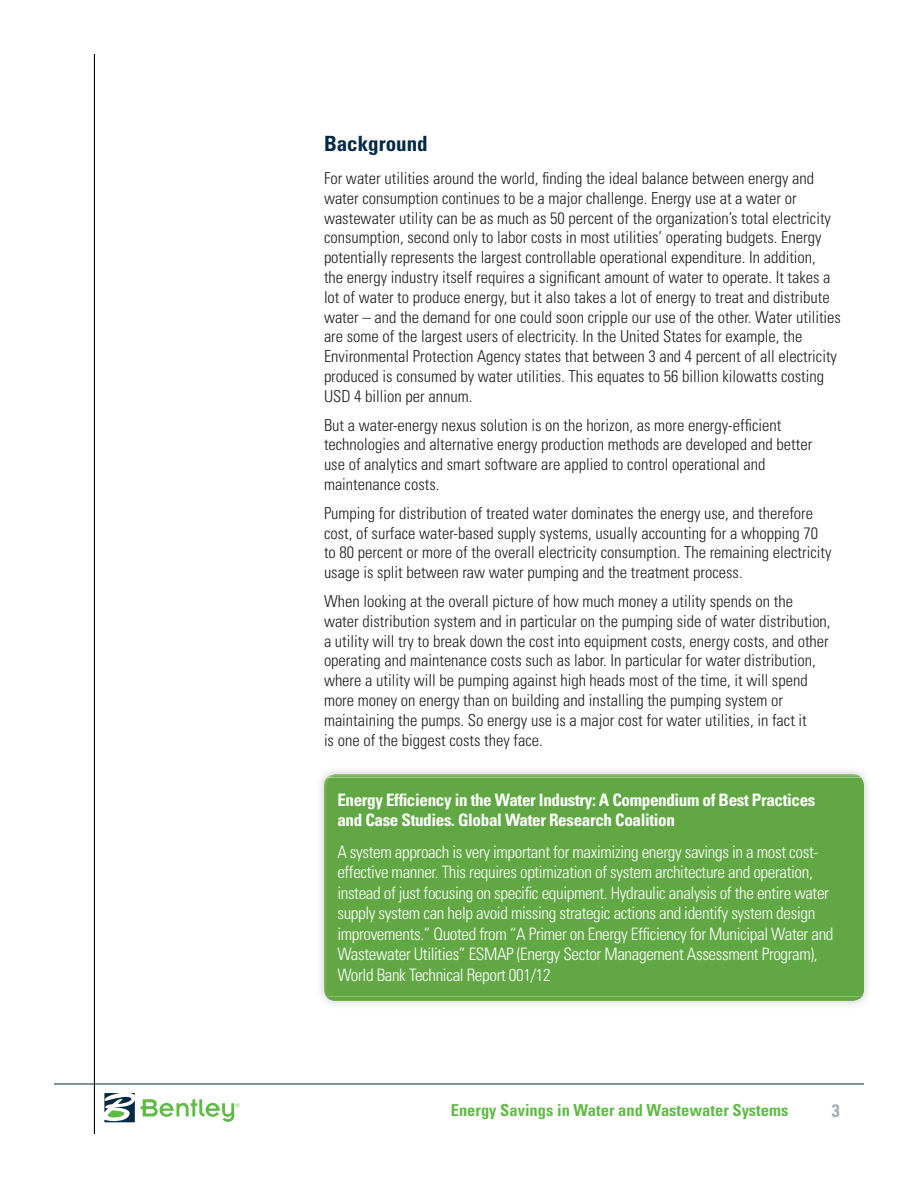
<style>
.page{position:relative;width:918px;height:1188px;background:#fff}
.page>*{position:absolute;margin:0;border:0;box-sizing:border-box;transform-origin:0 0}
.t1{font:700 condensed 21px "Univers";color:#032a44}
.t2{font:700 condensed 18px "Univers";color:#a1acb4}
.t3{font:300 condensed 17.1px/20.5px "Univers";letter-spacing:-.02em;color:#fff}
.t4{font:700 condensed 17.1px/20.5px "Univers";letter-spacing:-.02em;color:#fff}
.t5{font:300 condensed 16.5px/19.8px "Univers";color:#231f20}
.t6{font:700 condensed 16.5px "Univers";color:#60bb46}
</style>
<div class="page">
<hr style="left:94px;top:54px;width:1px;height:1080px;background:#000723">
<hr style="left:54px;top:1084px;width:810px;height:1px;background:#032a44">
<svg style="left:141px;top:1099px;width:98px;height:23px"></svg>
<svg style="left:104px;top:1093px;width:31px;height:29px"></svg>
<img style="left:327px;top:774px;width:534px;height:3px">
<img style="left:326px;top:997px;width:536px;height:4px">
<div style="left:324px;top:777px;width:540px;height:220px;background:#61a844"></div>
<p class="t1" style="left:324px;top:130px;width:105px">Background</p>
<p class="t5" style="left:324px;top:168px;width:519px">For water utilities around the world, finding the ideal balance between energy and water consumption continues to be a major challenge. Energy use at a water or wastewater utility can be as much as 50 percent of the organization’s total electricity consumption, second only to labor costs in most utilities’ operating budgets. Energy potentially represents the largest controllable operational expenditure. In addition,<br>the energy industry itself requires a significant amount of water to operate. It takes a lot of water to produce energy, but it also takes a lot of energy to treat and distribute water – and the demand for one could soon cripple our use of the other. Water utilities are some of the largest users of electricity. In the United States for example, the Environmental Protection Agency states that between 3 and 4 percent of all electricity produced is consumed by water utilities. This equates to 56 billion kilowatts costing USD 4 billion per annum.</p>
<p class="t5" style="left:324px;top:415px;width:490px">But a water-energy nexus solution is on the horizon, as more energy-efficient technologies and alternative energy production methods are developed and better use of analytics and smart software are applied to control operational and maintenance costs.</p>
<p class="t5" style="left:324px;top:503px;width:509px">Pumping for distribution of treated water dominates the energy use, and therefore cost, of surface water-based supply systems, usually accounting for a whopping 70 to 80 percent or more of the overall electricity consumption. The remaining electricity usage is split between raw water pumping and the treatment process.</p>
<p class="t5" style="left:324px;top:591px;width:508px">When looking at the overall picture of how much money a utility spends on the water distribution system and in particular on the pumping side of water distribution, a utility will try to break down the cost into equipment costs, energy costs, and other operating and maintenance costs such as labor. In particular for water distribution, where a utility will be pumping against high heads most of the time, it will spend more money on energy than on building and installing the pumping system or maintaining the pumps. So energy use is a major cost for water utilities, in fact it<br>is one of the biggest costs they face.</p>
<p class="t4" style="left:337px;top:789px;width:480px">Energy Efficiency in the Water Industry: A Compendium of Best Practices and Case Studies. Global Water Research Coalition</p>
<p class="t3" style="left:337px;top:841px;width:498px">A system approach is very important for maximizing energy savings in a most cost&shy;effective manner. This requires optimization of system architecture and operation, instead of just focusing on specific equipment. Hydraulic analysis of the entire water supply system can help avoid missing strategic actions and identify system design improvements.” Quoted from “A Primer on Energy Efficiency for Municipal Water and Wastewater Utilities” ESMAP (Energy Sector Management Assessment Program), World Bank Technical Report 001/12</p>
<p class="t6" style="left:451px;top:1100px;width:339px">Energy Savings in Water and Wastewater Systems</p>
<p class="t2" style="left:832px;top:1099px;width:9px">3</p>
</div>
